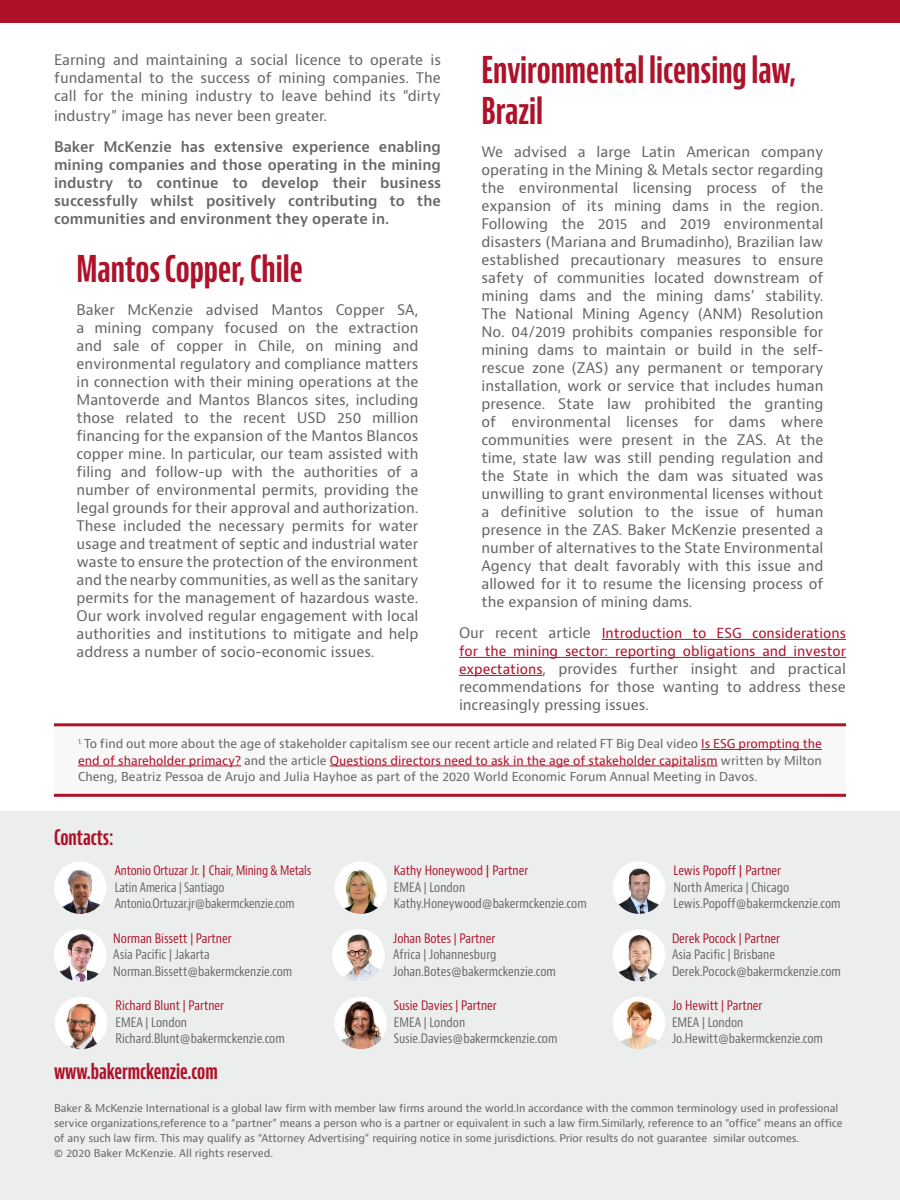
<style>
.page{position:relative;width:900px;height:1200px;background:#fff}
.page>*{position:absolute;margin:0;border:0;box-sizing:border-box;transform-origin:0 0}
.cuerpo_de_texto_norm{font:36px/40.5px "Baker Mc Kenzie Bernini Cp Bd";color:#ad1229}
.cuerpo_de_texto{font:21px "Baker Mc Kenzie Bernini Cp Bd";color:#ad1229}
.cuerpo_de_texto-2{font:14.25px/18px "Baker Mc Kenzie Bernini";color:#666;text-align:justify}
.cuerpo_de_texto-3{font:600 14.25px/18px "Baker Mc Kenzie Bernini";color:#666;text-align:justify}
.cuerpo_de_texto-4{font:13.5px/18px "Baker Mc Kenzie Bernini";color:#ad1229}
.cuerpo_de_texto-5{font:condensed 12.75px "Baker Mc Kenzie Bernini";color:#666}
.cuerpo_de_texto-6{font:condensed 12.75px "Baker Mc Kenzie Bernini";color:#ad1229}
.cuerpo_de_texto-7{font:12px/16.5px "Baker Mc Kenzie Bernini";color:#666;text-align:justify}
.cuerpo_de_texto-8{font:10.5px/15px "Baker Mc Kenzie Bernini";letter-spacing:-.01em;color:#666}
.s1{font-size:14.25px;color:#666}
.s2{font-size:13.5px;color:#ad1229}
.s3{color:#ad1229}
.s4{font-stretch:normal}
</style>
<div class="page">
<div style="left:0;top:812px;width:900px;height:388px;background:#eceded"></div>
<div style="left:0;top:0;width:900px;height:22px;background:#ad1229"></div>
<div style="left:54px;top:861px;width:52px;height:53px;background:#fff;border-radius:50%"></div>
<img style="left:62px;top:870px;width:39px;height:44px">
<div style="left:334px;top:861px;width:53px;height:53px;background:#fff;border-radius:50%"></div>
<img style="left:341px;top:867px;width:37px;height:47px">
<div style="left:613px;top:861px;width:52px;height:53px;background:#fff;border-radius:50%"></div>
<img style="left:617px;top:868px;width:44px;height:46px">
<div style="left:54px;top:929px;width:52px;height:53px;background:#fff;border-radius:50%"></div>
<img style="left:58px;top:933px;width:43px;height:49px">
<div style="left:332px;top:929px;width:53px;height:53px;background:#fff;border-radius:50%"></div>
<img style="left:334px;top:930px;width:46px;height:52px">
<div style="left:613px;top:929px;width:52px;height:53px;background:#fff;border-radius:50%"></div>
<img style="left:619px;top:933px;width:42px;height:49px">
<hr style="left:602px;top:639px;width:244px;height:1px;background:#ad1229">
<hr style="left:459px;top:657px;width:387px;height:1px;background:#ad1229">
<hr style="left:459px;top:675px;width:84px;height:1px;background:#ad1229">
<div style="left:55px;top:997px;width:52px;height:52px;background:#fff;border-radius:50%"></div>
<img style="left:63px;top:1004px;width:36px;height:45px">
<div style="left:334px;top:997px;width:53px;height:52px;background:#fff;border-radius:50%"></div>
<img style="left:341px;top:1001px;width:40px;height:48px">
<div style="left:613px;top:997px;width:52px;height:52px;background:#fff;border-radius:50%"></div>
<img style="left:620px;top:1001px;width:38px;height:48px">
<div style="left:54px;top:726px;width:792px;height:68px;background:#f7f8f7"></div>
<hr style="left:701px;top:749px;width:121px;height:1px;background:#ad1229">
<hr style="left:78px;top:766px;width:163px;height:1px;background:#ad1229">
<hr style="left:330px;top:766px;width:388px;height:1px;background:#ad1229">
<hr style="left:54px;top:723px;width:792px;height:3px;background:#ad1229">
<hr style="left:54px;top:794px;width:792px;height:3px;background:#ad1229">
<p class="cuerpo_de_texto-2" style="left:54px;top:52px;width:389px">Earning and maintaining a social licence to operate is fundamental to the success of mining companies. The call for the mining industry to leave behind its “dirty</p>
<p class="cuerpo_de_texto-2" style="left:54px;top:107px;width:275px">industry” image has never been greater.</p>
<p class="cuerpo_de_texto-3" style="left:54px;top:139px;width:389px">Baker McKenzie has extensive experience enabling mining companies and those operating in the mining industry to continue to develop their business successfully whilst positively contributing to the communities and environment they operate in.</p>
<p class="cuerpo_de_texto_norm" style="left:76px;top:250px;width:228px">Mantos Copper, Chile</p>
<p class="cuerpo_de_texto-2" style="left:76px;top:301px;width:344px">Baker McKenzie advised Mantos Copper SA, a mining company focused on the extraction and sale of copper in Chile, on mining and environmental regulatory and compliance matters in connection with their mining operations at the Mantoverde and Mantos Blancos sites, including those related to the recent USD 250 million financing for the expansion of the Mantos Blancos copper mine. In particular, our team assisted with filing and follow-up with the authorities of a number of environmental permits, providing the legal grounds for their approval and authorization.<br>These included the necessary permits for water usage and treatment of septic and industrial water waste to ensure the protection of the environment and the nearby communities, as well as the sanitary permits for the management of hazardous waste.<br>Our work involved regular engagement with local authorities and institutions to mitigate and help address a number of socio-economic issues.</p>
<p class="cuerpo_de_texto_norm" style="left:482px;top:51px;width:316px">Environmental licensing law,<br>Brazil</p>
<p class="cuerpo_de_texto-2" style="left:482px;top:143px;width:344px">We advised a large Latin American company operating in the Mining &amp; Metals sector regarding the environmental licensing process of the expansion of its mining dams in the region.<br>Following the 2015 and 2019 environmental disasters (Mariana and Brumadinho), Brazilian law established precautionary measures to ensure safety of communities located downstream of mining dams and the mining dams’ stability.<br>The National Mining Agency (ANM) Resolution No. 04/2019 prohibits companies responsible for mining dams to maintain or build in the self&shy;rescue zone (ZAS) any permanent or temporary installation, work or service that includes human presence. State law prohibited the granting of environmental licenses for dams where communities were present in the ZAS. At the time, state law was still pending regulation and the State in which the dam was situated was unwilling to grant environmental licenses without a definitive solution to the issue of human presence in the ZAS. Baker McKenzie presented a number of alternatives to the State Environmental Agency that dealt favorably with this issue and allowed for it to resume the licensing process of the expansion of mining dams.</p>
<p class="cuerpo_de_texto-4" style="left:459px;top:625px;width:389px"><span class="s1">Our recent article</span> Introduction to ESG considerations for the mining sector: reporting obligations and investor</p>
<p class="cuerpo_de_texto-2" style="left:459px;top:660px;width:388px"><span class="s2">expectations</span>, provides further insight and practical recommendations for those wanting to address these increasingly pressing issues.</p>
<p class="cuerpo_de_texto-7" style="left:78px;top:736px;width:745px"><sup>1.</sup> To find out more about the age of stakeholder capitalism see our recent article and related FT Big Deal video <span class="s3">Is ESG prompting the end of shareholder primacy?</span> and the article <span class="s3">Questions directors need to ask in the age of stakeholder capitalism</span> written by Milton Cheng, Beatriz Pessoa de Arujo and Julia Hayhoe as part of the 2020 World Economic Forum Annual Meeting in Davos.</p>
<p class="cuerpo_de_texto" style="left:54px;top:826px;width:61px">Contacts:</p>
<p class="cuerpo_de_texto-6" style="left:115px;top:863px;width:198px">Antonio Ortuzar Jr. <span class="s4">|</span> Chair, Mining &amp; Metals</p>
<p class="cuerpo_de_texto-5" style="left:115px;top:879px;width:111px">Latin America | Santiago</p>
<p class="cuerpo_de_texto-5" style="left:115px;top:896px;width:181px">Antonio.Ortuzar.jr@bakermckenzie.com</p>
<p class="cuerpo_de_texto-6" style="left:113px;top:930px;width:120px">Norman Bissett | Partner</p>
<p class="cuerpo_de_texto-5" style="left:113px;top:947px;width:98px">Asia Pacific | Jakarta</p>
<p class="cuerpo_de_texto-5" style="left:113px;top:963px;width:181px">Norman.Bissett@bakermckenzie.com</p>
<p class="cuerpo_de_texto-6" style="left:116px;top:998px;width:110px">Richard Blunt | Partner</p>
<p class="cuerpo_de_texto-5" style="left:116px;top:1014px;width:73px">EMEA | London</p>
<p class="cuerpo_de_texto-5" style="left:116px;top:1031px;width:171px">Richard.Blunt@bakermckenzie.com</p>
<p class="cuerpo_de_texto" style="left:54px;top:1060px;width:165px">www.bakermckenzie.com</p>
<p class="cuerpo_de_texto-6" style="left:394px;top:863px;width:136px">Kathy Honeywood <span class="s4">|</span> Partner</p>
<p class="cuerpo_de_texto-5" style="left:394px;top:879px;width:73px">EMEA | London</p>
<p class="cuerpo_de_texto-5" style="left:394px;top:896px;width:195px">Kathy.Honeywood@bakermckenzie.com</p>
<p class="cuerpo_de_texto-6" style="left:393px;top:930px;width:104px">Johan Botes | Partner</p>
<p class="cuerpo_de_texto-5" style="left:393px;top:947px;width:105px">Africa | Johannesburg</p>
<p class="cuerpo_de_texto-5" style="left:393px;top:963px;width:164px">Johan.Botes@bakermckenzie.com</p>
<p class="cuerpo_de_texto-6" style="left:394px;top:998px;width:105px">Susie Davies | Partner</p>
<p class="cuerpo_de_texto-5" style="left:394px;top:1014px;width:73px">EMEA | London</p>
<p class="cuerpo_de_texto-5" style="left:394px;top:1031px;width:165px">Susie.Davies@bakermckenzie.com</p>
<p class="cuerpo_de_texto-6" style="left:674px;top:863px;width:109px">Lewis Popoff <span class="s4">|</span> Partner</p>
<p class="cuerpo_de_texto-5" style="left:674px;top:879px;width:117px">North America | Chicago</p>
<p class="cuerpo_de_texto-5" style="left:674px;top:896px;width:169px">Lewis.Popoff@bakermckenzie.com</p>
<p class="cuerpo_de_texto-6" style="left:672px;top:930px;width:110px">Derek Pocock | Partner</p>
<p class="cuerpo_de_texto-5" style="left:672px;top:947px;width:105px">Asia Pacific | Brisbane</p>
<p class="cuerpo_de_texto-5" style="left:672px;top:963px;width:170px">Derek.Pocock@bakermckenzie.com</p>
<p class="cuerpo_de_texto-6" style="left:672px;top:998px;width:92px">Jo Hewitt | Partner</p>
<p class="cuerpo_de_texto-5" style="left:672px;top:1014px;width:73px">EMEA | London</p>
<p class="cuerpo_de_texto-5" style="left:672px;top:1031px;width:153px">Jo.Hewitt@bakermckenzie.com</p>
<p class="cuerpo_de_texto-8" style="left:54px;top:1100px;width:790px">Baker &amp; McKenzie International is a global law firm with member law firms around the world.In accordance with the common terminology used in professional service organizations,reference to a “partner” means a person who is a partner or equivalent in such a law firm.Similarly, reference to an “office” means an office of any such law firm. This may qualify as “Attorney Advertising” requiring notice in some jurisdictions. Prior results do not guarantee similar outcomes.</p>
<p class="cuerpo_de_texto-8" style="left:54px;top:1145px;width:221px">© 2020 Baker McKenzie. All rights reserved.</p>
</div>
